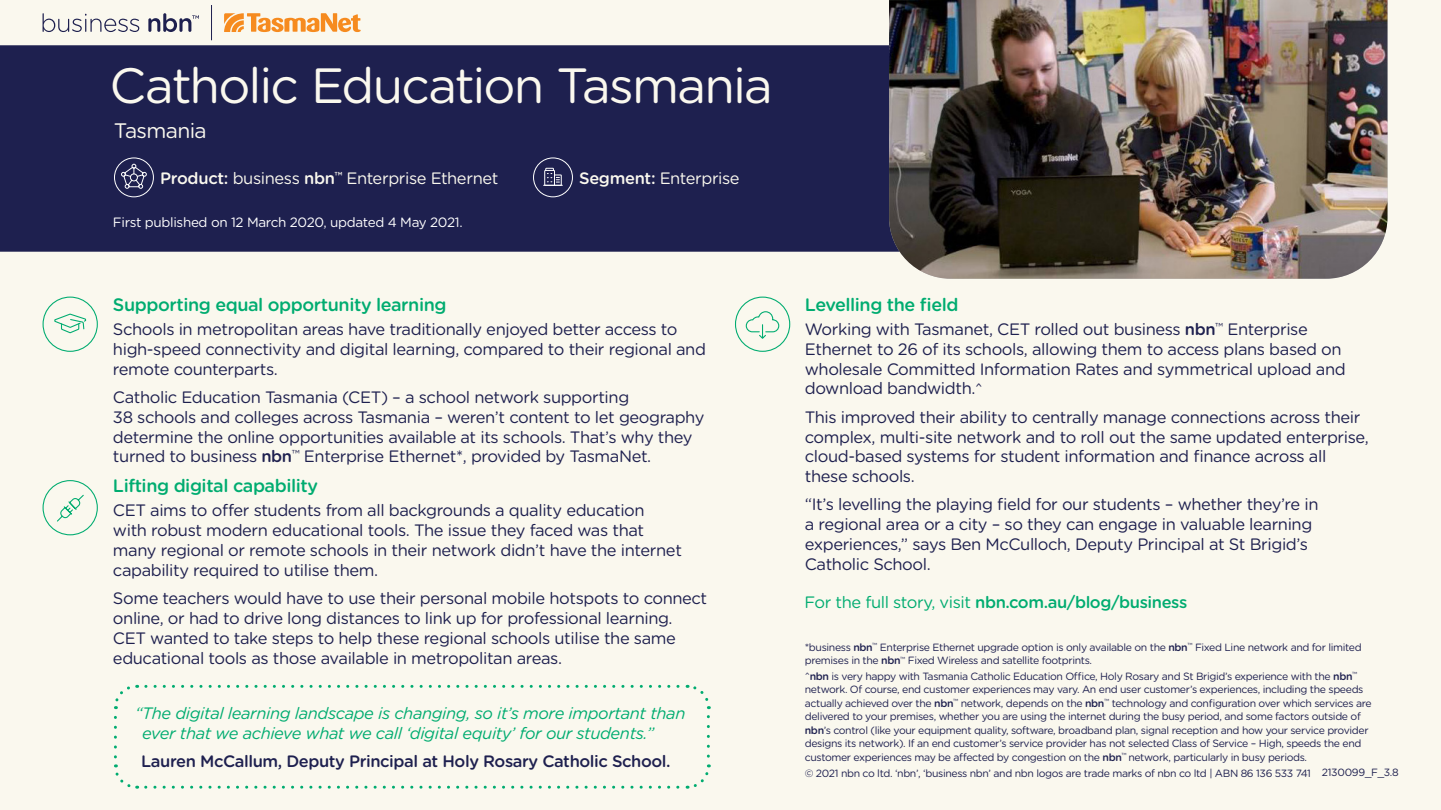
<style>
.page{position:relative;width:1441px;height:810px;background:#fff}
.page>*{position:absolute;margin:0;border:0;box-sizing:border-box;transform-origin:0 0}
.t1{font:49.5px "Gotham Rounded";letter-spacing:-.04em;color:#faf8ee}
.BRX___INTRO{font:21px "Gotham Rounded";letter-spacing:-.03em;color:#faf8ee}
.Body_Blue{font:500 18px "Gotham Rounded";letter-spacing:-.025em;color:#00ac70}
.Body_Blue-2{font:16.5px/19.8px "Gotham Rounded";letter-spacing:-.025em;color:#1e204f}
.Body_Blue-3{font:italic 16.5px/19.8px "Gotham Rounded";letter-spacing:-.025em;color:#00ac70}
.Body_Blue-4{font:500 16.5px "Gotham Rounded";letter-spacing:-.025em;color:#1e204f}
.BRX___INTRO-2{font:16.5px "Gotham Rounded";letter-spacing:-.025em;color:#faf8ee}
.Body_Blue-5{font:500 16.5px "Gotham Rounded";letter-spacing:-.025em;color:#00ac70}
.Body_Blue-6{font:13.5px "Gotham Rounded";letter-spacing:-.025em;color:#fff}
.Body_Blue-7{font:10.5px/13.5px "Gotham Rounded";letter-spacing:-.035em;color:#1e204f}
.s1{font-weight:500}
.s2{font-size:15px}
.s3{font-weight:400}
</style>
<div class="page">
<div style="left:0;top:0;width:1440px;height:810px;background:#faf8ee"></div>
<div style="left:0;top:45px;width:889px;height:207px;background:#1e204f"></div>
<img style="left:889px;top:0;width:498px;height:279px">
<svg style="left:114px;top:717px;width:24px;height:72px"></svg>
<svg style="left:146px;top:764px;width:565px;height:25px"></svg>
<svg style="left:687px;top:684px;width:23px;height:72px"></svg>
<svg style="left:114px;top:684px;width:564px;height:25px"></svg>
<div style="left:43px;top:297px;width:55px;height:55px;border:1px solid #00ac70;border-radius:50%"></div>
<svg style="left:53px;top:299px;width:34px;height:35px"></svg>
<svg style="left:42px;top:480px;width:56px;height:56px"></svg>
<svg style="left:735px;top:296px;width:55px;height:56px"></svg>
<hr style="left:211px;top:5px;width:1px;height:35px;background:#1e204f">
<svg style="left:43px;top:13px;width:156px;height:19px"></svg>
<div style="left:533px;top:158px;width:40px;height:39px;border:1px solid #fff;border-radius:50%"></div>
<svg style="left:543px;top:168px;width:19px;height:18px"></svg>
<div style="left:114px;top:158px;width:40px;height:39px;border:1px solid #fff;border-radius:50%"></div>
<svg style="left:121px;top:164px;width:26px;height:25px"></svg>
<div style="left:130px;top:174px;width:8px;height:7px;border:1px solid #fff;border-radius:50%"></div>
<svg style="left:224px;top:13px;width:136px;height:19px"></svg>
<p class="t1" style="left:110px;top:52px;width:664px">Catholic Education Tasmania</p>
<p class="BRX___INTRO" style="left:114px;top:116px;width:94px">Tasmania</p>
<p class="BRX___INTRO-2" style="left:160px;top:167px;width:339px"><span class="s1">Product:</span> business <span class="s1">nbn</span><sup>™</sup> Enterprise Ethernet</p>
<p class="BRX___INTRO-2" style="left:579px;top:167px;width:162px"><span class="s1">Segment:</span> Enterprise</p>
<p class="Body_Blue-6" style="left:113px;top:213px;width:351px">First published on 12 March 2020, updated 4 May 2021.</p>
<p class="Body_Blue" style="left:113px;top:292px;width:335px">Supporting equal opportunity learning</p>
<p class="Body_Blue-2" style="left:113px;top:319px;width:594px">Schools in metropolitan areas have traditionally enjoyed better access to high-speed connectivity and digital learning, compared to their regional and remote counterparts.</p>
<p class="Body_Blue-2" style="left:113px;top:386px;width:593px">Catholic Education Tasmania (CET) – a school network supporting<br>38 schools and colleges across Tasmania – weren’t content to let geography determine the online opportunities available at its schools. That’s why they turned to business <span class="s1">nbn</span><sup>™</sup> Enterprise Ethernet*, provided by TasmaNet.</p>
<p class="Body_Blue" style="left:113px;top:473px;width:206px">Lifting digital capability</p>
<p class="Body_Blue-2" style="left:113px;top:500px;width:570px">CET aims to offer students from all backgrounds a quality education with robust modern educational tools. The issue they faced was that many regional or remote schools in their network didn’t have the internet capability required to utilise them.</p>
<p class="Body_Blue-2" style="left:113px;top:588px;width:595px">Some teachers would have to use their personal mobile hotspots to connect online, or had to drive long distances to link up for professional learning.<br>CET wanted to take steps to help these regional schools utilise the same educational tools as those available in metropolitan areas.</p>
<p class="Body_Blue-3" style="left:142px;top:703px;width:544px;text-indent:-7px">“The digital learning landscape is changing, so it’s more important than ever that we achieve what we call ‘digital equity’ for our students.”</p>
<p class="Body_Blue-4" style="left:141px;top:750px;width:531px">Lauren McCallum, Deputy Principal at Holy Rosary Catholic School.</p>
<p class="Body_Blue" style="left:804px;top:292px;width:155px">Levelling the field</p>
<p class="Body_Blue-2" style="left:804px;top:319px;width:542px">Working with Tasmanet, CET rolled out business <span class="s1">nbn</span><sup>™</sup> Enterprise Ethernet to 26 of its schools, allowing them to access plans based on wholesale Committed Information Rates and symmetrical upload and download bandwidth.<span class="s2">^</span></p>
<p class="Body_Blue-2" style="left:804px;top:406px;width:565px">This improved their ability to centrally manage connections across their complex, multi-site network and to roll out the same updated enterprise, cloud-based systems for student information and finance across all these schools.</p>
<p class="Body_Blue-2" style="left:804px;top:494px;width:515px">“It’s levelling the playing field for our students – whether they’re in a regional area or a city – so they can engage in valuable learning experiences,” says Ben McCulloch, Deputy Principal at St Brigid’s Catholic School.</p>
<p class="Body_Blue-5" style="left:804px;top:591px;width:384px"><span class="s3">For the full story, visit</span> nbn.com.au/blog/business</p>
<p class="Body_Blue-7" style="left:804px;top:640px;width:558px">*business <span class="s1">nbn</span><sup>™</sup> Enterprise Ethernet upgrade option is only available on the <span class="s1">nbn</span><sup>™</sup> Fixed Line network and for limited premises in the <span class="s1">nbn</span><sup>™</sup> Fixed Wireless and satellite footprints.</p>
<p class="Body_Blue-7" style="left:804px;top:669px;width:568px">^<span class="s1">nbn</span> is very happy with Tasmania Catholic Education Office, Holy Rosary and St Brigid’s experience with the <span class="s1">nbn</span><sup>™ </sup>network. Of course, end customer experiences may vary. An end user customer’s experiences, including the speeds actually achieved over the <span class="s1">nbn</span><sup>™</sup> network, depends on the <span class="s1">nbn</span><sup>™</sup> technology and configuration over which services are delivered to your premises, whether you are using the internet during the busy period, and some factors outside of <span class="s1">nbn</span>’s control (like your equipment quality, software, broadband plan, signal reception and how your service provider designs its network). If an end customer’s service provider has not selected Class of Service – High, speeds the end customer experiences may be affected by congestion on the <span class="s1">nbn</span><sup>™</sup> network, particularly in busy periods.</p>
<p class="Body_Blue-7" style="left:804px;top:766px;width:507px">© 2021 nbn co ltd. ‘nbn’, ‘business nbn’ and nbn logos are trade marks of nbn co ltd | ABN 86 136 533 741</p>
<p class="Body_Blue-7" style="left:1321px;top:765px;width:79px">2130099_F_3.8</p>
</div>
